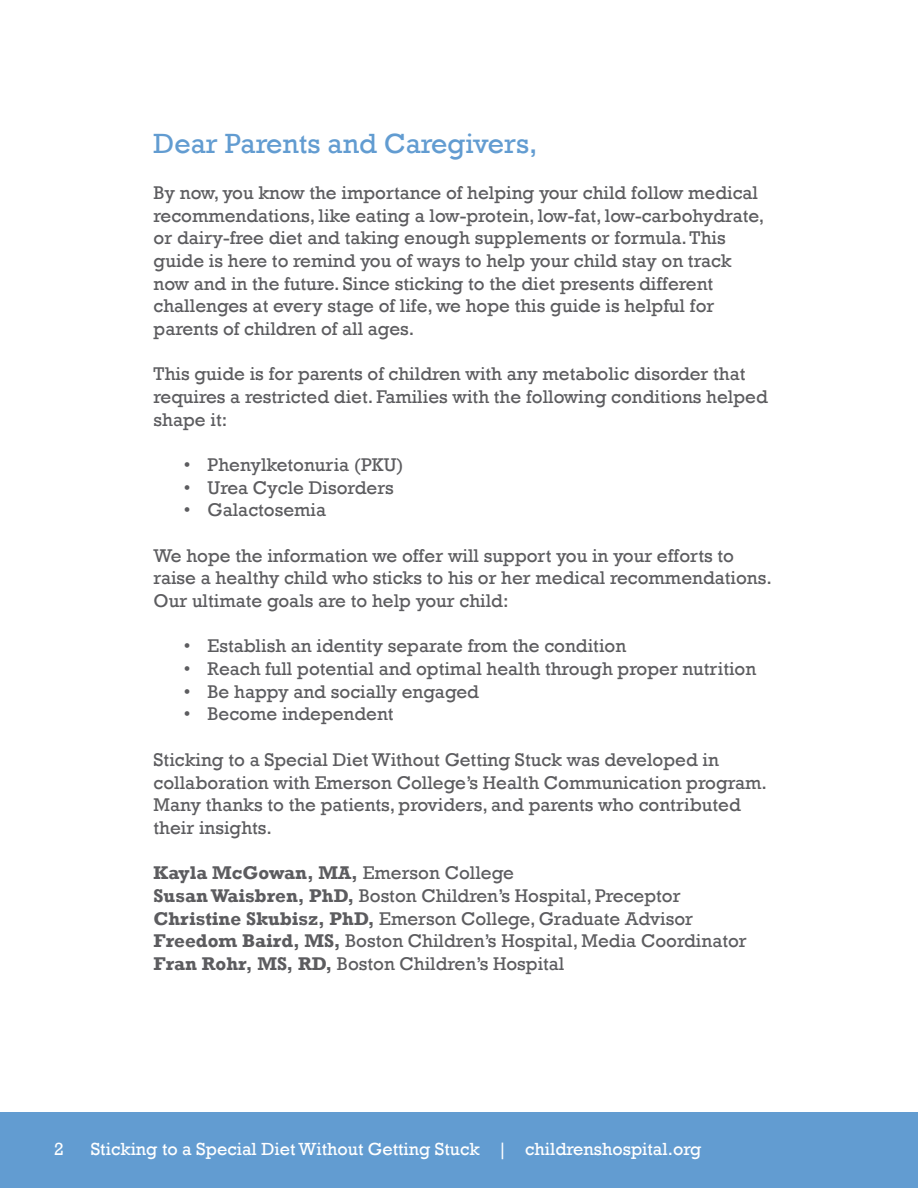
<style>
.page{position:relative;width:918px;height:1188px;background:#fff}
.page>*{position:absolute;margin:0;border:0;box-sizing:border-box;transform-origin:0 0}
.t1{font:28.5px "Rockwell";color:#629cd1}
.t2{font:18.9px/22.6px "Rockwell";color:#5c5c5f}
.t3{font:700 18.9px "Rockwell";color:#5c5c5f}
.t4{font:18px "Rockwell";color:#fff}
.s1{font-weight:400}
.s2{font-weight:700}
</style>
<div class="page">
<div style="left:0;top:1112px;width:918px;height:76px;background:#629cd1"></div>
<p class="t1" style="left:154px;top:127px;width:385px">Dear Parents and Caregivers,</p>
<p class="t2" style="left:154px;top:181px;width:612px">By now, you know the importance of helping your child follow medical recommendations, like eating a low-protein, low-fat, low-carbohydrate, or dairy-free diet and taking enough supplements or formula. This guide is here to remind you of ways to help your child stay on track now and in the future. Since sticking to the diet presents different challenges at every stage of life, we hope this guide is helpful for parents of children of all ages.</p>
<p class="t2" style="left:154px;top:363px;width:616px">This guide is for parents of children with any metabolic disorder that requires a restricted diet. Families with the following conditions helped shape it:</p>
<p class="t2" style="left:184px;top:454px;width:221px">• Phenylketonuria (PKU)</p>
<p class="t2" style="left:184px;top:476px;width:211px">• Urea Cycle Disorders</p>
<p class="t2" style="left:184px;top:499px;width:144px">• Galactosemia</p>
<p class="t2" style="left:154px;top:544px;width:620px">We hope the information we offer will support you in your efforts to raise a healthy child who sticks to his or her medical recommendations.<br>Our ultimate goals are to help your child:</p>
<p class="t2" style="left:184px;top:635px;width:444px">• Establish an identity separate from the condition</p>
<p class="t2" style="left:184px;top:658px;width:574px">• Reach full potential and optimal health through proper nutrition</p>
<p class="t2" style="left:184px;top:680px;width:297px">• Be happy and socially engaged</p>
<p class="t2" style="left:184px;top:703px;width:211px">• Become independent</p>
<p class="t2" style="left:154px;top:748px;width:615px">Sticking to a Special Diet Without Getting Stuck was developed in collaboration with Emerson College’s Health Communication program.<br>Many thanks to the patients, providers, and parents who contributed their insights.</p>
<p class="t3" style="left:154px;top:861px;width:362px">Kayla McGowan, MA, <span class="s1">Emerson College</span></p>
<p class="t2" style="left:154px;top:885px;width:528px"><span class="s2">Susan Waisbren, PhD,</span> Boston Children’s Hospital, Preceptor</p>
<p class="t2" style="left:154px;top:907px;width:541px"><span class="s2">Christine Skubisz, PhD,</span> Emerson College, Graduate Advisor</p>
<p class="t2" style="left:154px;top:930px;width:595px"><span class="s2">Freedom Baird, MS,</span> Boston Children’s Hospital, Media Coordinator</p>
<p class="t2" style="left:154px;top:953px;width:412px"><span class="s2">Fran Rohr, MS, RD,</span> Boston Children’s Hospital</p>
<p class="t4" style="left:54px;top:1139px;width:11px">2</p>
<p class="t4" style="left:91px;top:1139px;width:612px">Sticking to a Special Diet Without Getting Stuck | childrenshospital.org</p>
</div>
